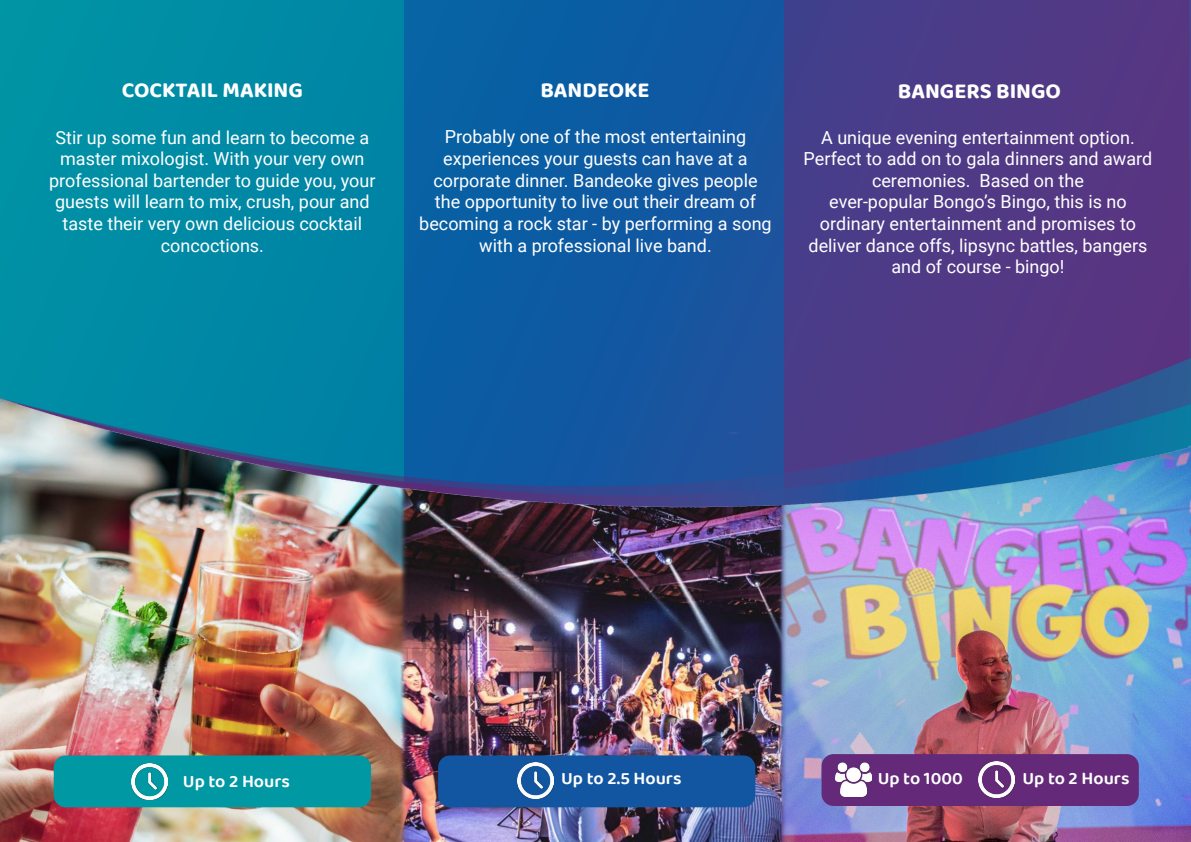
<style>
.page{position:relative;width:1191px;height:842px;background:#fff}
.page>*{position:absolute;margin:0;border:0;box-sizing:border-box;transform-origin:0 0}
.t1{font:700 22px "Baloo 2";color:#fff}
.t2{font:18px/21.6px "Roboto";color:#fff;text-align:center}
.t3{font:600 18px "Baloo 2";color:#fff}
</style>
<div class="page">
<div style="left:0;top:0;width:404px;height:487px;background:#008ba5"></div>
<div style="left:404px;top:0;width:380px;height:536px;background:#0b5ca2"></div>
<div style="left:784px;top:0;width:404px;height:540px;background:#4f3a86"></div>
<img style="left:0;top:289px;width:1191px;height:553px">
<div style="left:821px;top:754px;width:317px;height:52px;background:#642a79;border-radius:12px"></div>
<div style="left:54px;top:755px;width:317px;height:52px;background:#0098a3;border-radius:12px"></div>
<div style="left:438px;top:755px;width:317px;height:52px;background:#1256a1;border-radius:12px"></div>
<img style="left:836px;top:762px;width:36px;height:35px">
<img style="left:978px;top:761px;width:36px;height:36px">
<img style="left:131px;top:763px;width:36px;height:36px">
<img style="left:517px;top:763px;width:36px;height:36px">
<p class="t1" style="left:122px;top:76px;width:183px">COCKTAIL MAKING</p>
<p class="t1" style="left:540px;top:76px;width:111px">BANDEOKE</p>
<p class="t1" style="left:898px;top:77px;width:165px">BANGERS BINGO</p>
<p class="t2" style="left:49px;top:126px;width:328px">Stir up some fun and learn to become a master mixologist. With your very own professional bartender to guide you, your guests will learn to mix, crush, pour and taste their very own delicious cocktail concoctions.</p>
<p class="t2" style="left:419px;top:126px;width:354px">Probably one of the most entertaining experiences your guests can have at a corporate dinner. Bandeoke gives people the opportunity to live out their dream of becoming a rock star - by performing a song with a professional live band.</p>
<p class="t2" style="left:803px;top:126px;width:350px">A unique evening entertainment option.<br>Perfect to add on to gala dinners and award ceremonies. Based on the<br>ever-popular Bongo’s Bingo, this is no ordinary entertainment and promises to deliver dance offs, lipsync battles, bangers and of course - bingo!</p>
<p class="t3" style="left:183px;top:768px;width:109px">Up to 2 Hours</p>
<p class="t3" style="left:561px;top:765px;width:122px">Up to 2.5 Hours</p>
<p class="t3" style="left:877px;top:765px;width:87px">Up to 1000</p>
<p class="t3" style="left:1022px;top:765px;width:109px">Up to 2 Hours</p>
</div>
